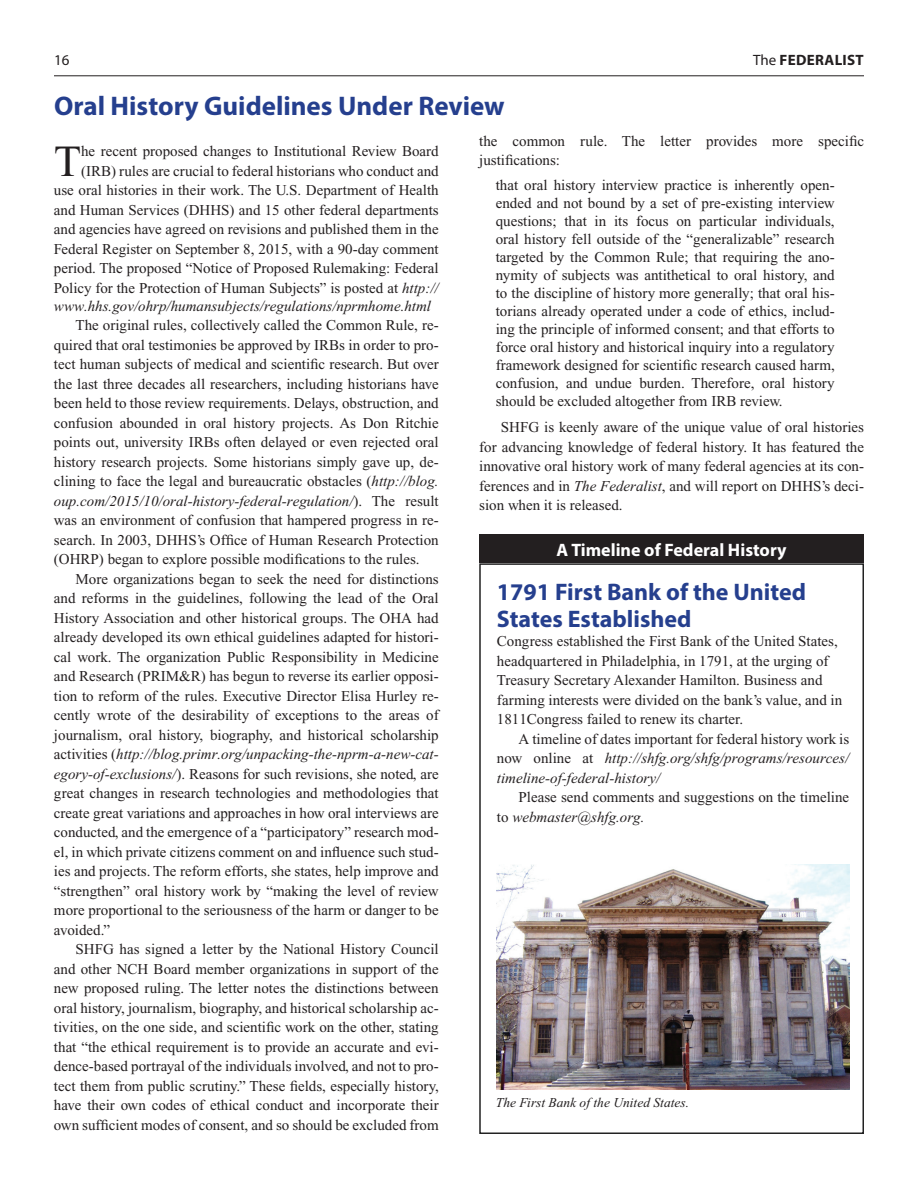
<style>
.page{position:relative;width:918px;height:1188px;background:#fff}
.page>*{position:absolute;margin:0;border:0;box-sizing:border-box;transform-origin:0 0}
.t1{font:44.4px "Times New Roman";color:#231f20}
.t2{font:700 27px "Myriad Pro";color:#253f8e}
.t3{font:700 24px/27px "Myriad Pro";color:#253f8e}
.t4{font:700 18px "Myriad Pro";color:#fff}
.t5{font:15px/19.5px "Times New Roman";color:#231f20;text-align:justify}
.t6{font:italic 15px/19.5px "Times New Roman";color:#231f20;text-align:justify}
.t7{font:700 15px "Myriad Pro";letter-spacing:.02em;color:#231f20}
.t8{font:15px "Myriad Pro";color:#231f20}
.t9{font:italic 13.5px "Times New Roman";color:#231f20}
.s1{font-weight:400}
.s2{font-style:italic}
.s3{font-style:normal}
</style>
<div class="page">
<hr style="left:54px;top:75px;width:810px;height:1px;background:#231f20">
<div style="left:479px;top:563px;width:385px;height:571px;border:2px solid #222"></div>
<div style="left:479px;top:535px;width:385px;height:28px;background:#231f20"></div>
<img style="left:496px;top:864px;width:354px;height:226px">
<p class="t8" style="left:54px;top:51px;width:17px">16</p>
<p class="t7" style="left:753px;top:50px;width:112px"><span class="s1">The</span> FEDERALIST</p>
<h2 class="t2" style="left:54px;top:89px;width:452px">Oral History Guidelines Under Review</h2>
<p class="t5" style="left:479px;top:131px;width:386px">the common rule. The letter provides more specific justifications:</p>
<p class="t5" style="left:496px;top:176px;width:341px;line-height:18px">that oral history interview practice is inherently open&shy;ended and not bound by a set of pre-existing interview questions; that in its focus on particular individuals, oral history fell outside of the “generalizable” research targeted by the Common Rule; that requiring the ano&shy;nymity of subjects was antithetical to oral history, and to the discipline of history more generally; that oral his&shy;torians already operated under a code of ethics, includ&shy;ing the principle of informed consent; and that efforts to force oral history and historical inquiry into a regulatory framework designed for scientific research caused harm, confusion, and undue burden. Therefore, oral history should be excluded altogether from IRB review.</p>
<p class="t5" style="left:479px;top:418px;width:386px;text-indent:22px">SHFG is keenly aware of the unique value of oral histories for advancing knowledge of federal history. It has featured the innovative oral history work of many federal agencies at its con&shy;ferences and in <span class="s2">The Federalist</span>, and will report on DHHS’s deci&shy;sion when it is released.</p>
<p class="t5" style="left:54px;top:142px;width:386px;text-align:right">he recent proposed changes to Institutional Review Board (IRB) rules are crucial to federal historians who conduct and<br>use oral histories in their work. The U.S. Department of Health and Human Services (DHHS) and 15 other federal departments and agencies have agreed on revisions and published them in the Federal Register on September 8, 2015, with a 90-day comment period. The proposed “Notice of Proposed Rulemaking: Federal Policy for the Protection of Human Subjects” is posted at <span class="s2">http://</span></p>
<p class="t6" style="left:54px;top:296px;width:379px">www.hhs.gov/ohrp/humansubjects/regulations/nprmhome.html</p>
<p class="t5" style="left:54px;top:316px;width:386px;text-indent:22px">The original rules, collectively called the Common Rule, re&shy;quired that oral testimonies be approved by IRBs in order to pro&shy;tect human subjects of medical and scientific research. But over the last three decades all researchers, including historians have been held to those review requirements. Delays, obstruction, and confusion abounded in oral history projects. As Don Ritchie points out, university IRBs often delayed or even rejected oral history research projects. Some historians simply gave up, de&shy;clining to face the legal and bureaucratic obstacles (<span class="s2">http://blog. oup.com/2015/10/oral-history-federal-regulation/</span>). The result was an environment of confusion that hampered progress in re&shy;search. In 2003, DHHS’s Office of Human Research Protection (OHRP) began to explore possible modifications to the rules.</p>
<p class="t5" style="left:54px;top:569px;width:386px;text-indent:22px">More organizations began to seek the need for distinctions and reforms in the guidelines, following the lead of the Oral History Association and other historical groups. The OHA had already developed its own ethical guidelines adapted for histori&shy;cal work. The organization Public Responsibility in Medicine and Research (PRIM&amp;R) has begun to reverse its earlier opposi&shy;tion to reform of the rules. Executive Director Elisa Hurley re&shy;cently wrote of the desirability of exceptions to the areas of journalism, oral history, biography, and historical scholarship activities (<span class="s2">http://blog.primr.org/unpacking-the-nprm-a-new-cat&shy;egory-of-exclusions/</span>). Reasons for such revisions, she noted, are great changes in research technologies and methodologies that create great variations and approaches in how oral interviews are conducted, and the emergence of a “participatory” research mod&shy;el, in which private citizens comment on and influence such stud&shy;ies and projects. The reform efforts, she states, help improve and “strengthen” oral history work by “making the level of review more proportional to the seriousness of the harm or danger to be avoided.”</p>
<p class="t5" style="left:54px;top:940px;width:386px;text-indent:22px">SHFG has signed a letter by the National History Council and other NCH Board member organizations in support of the new proposed ruling. The letter notes the distinctions between oral history, journalism, biography, and historical scholarship ac&shy;tivities, on the one side, and scientific work on the other, stating that “the ethical requirement is to provide an accurate and evi&shy;dence-based portrayal of the individuals involved, and not to pro&shy;tect them from public scrutiny.” These fields, especially history, have their own codes of ethical conduct and incorporate their own sufficient modes of consent, and so should be excluded from</p>
<h1 class="t1" style="left:54px;top:137px;width:29px">T</h1>
<p class="t4" style="left:557px;top:538px;width:232px">A Timeline of Federal History</p>
<h3 class="t3" style="left:497px;top:577px;width:311px">1791 First Bank of the United<br>States Established</h3>
<p class="t5" style="left:497px;top:632px;width:347px;text-align:left">Congress established the First Bank of the United States, headquartered in Philadelphia, in 1791, at the urging of Treasury Secretary Alexander Hamilton. Business and farming interests were divided on the bank’s value, and in 1811Congress failed to renew its charter.</p>
<p class="t6" style="left:497px;top:729px;width:354px;text-indent:22px"><span class="s3">A timeline of dates important for federal history work is now online at</span> http://shfg.org/shfg/programs/resources/ timeline-of-federal-history/</p>
<p class="t5" style="left:497px;top:788px;width:354px;text-indent:22px">Please send comments and suggestions on the timeline to <span class="s2">webmaster@shfg.org.</span></p>
<p class="t9" style="left:496px;top:1095px;width:195px">The First Bank of the United States.</p>
</div>
